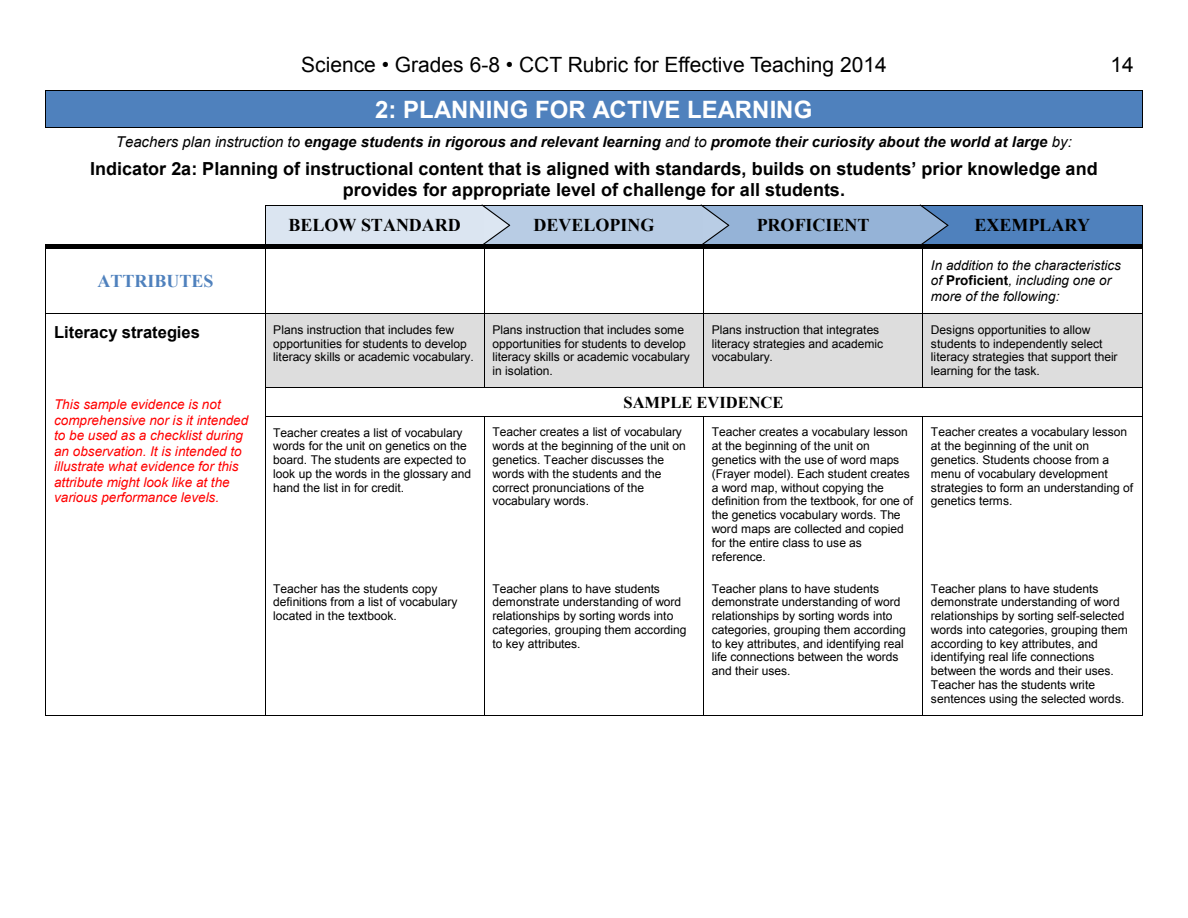
<style>
.page{position:relative;width:1188px;height:918px;background:#fff}
.page>*{position:absolute;margin:0;border:0;box-sizing:border-box;transform-origin:0 0}
.t1{font:700 24px "Arial";color:#fff}
.t2{font:21px "Arial";color:#000}
.t3{font:700 18px/20.7px "Arial";color:#000;text-align:center}
.t4{font:700 18px "Times New Roman";color:#000}
.t5{font:700 18px "Times New Roman";letter-spacing:.005em;color:#4f81bd}
.t6{font:700 16.5px "Arial";color:#000}
.t7{font:700 16.5px "Times New Roman";letter-spacing:-.005em;color:#000}
.t8{font:italic 700 15px "Arial";letter-spacing:.005em;color:#000}
.t9{font:italic 13.5px/15.6px "Arial";letter-spacing:.005em;color:#f00}
.t10{font:italic 13.5px/15.5px "Arial";color:#000}
.t11{font:12px/13.8px "Arial";letter-spacing:-.005em;color:#000}
.s1{font-weight:400}
.s2{font-weight:700;font-style:normal}
</style>
<div class="page">
<div style="left:54px;top:91px;width:1080px;height:37px;background:#4f81bd"></div>
<hr style="left:46px;top:90px;width:1096px;height:1px;background:#000">
<hr style="left:46px;top:91px;width:1px;height:37px;background:#000">
<hr style="left:1142px;top:91px;width:1px;height:37px;background:#000">
<hr style="left:47px;top:128px;width:1095px;height:1px;background:#000">
<div style="left:266px;top:205px;width:218px;height:39px;background:#dbe5f1"></div>
<div style="left:492px;top:205px;width:204px;height:39px;background:#b8cce4"></div>
<div style="left:712px;top:205px;width:203px;height:39px;background:#95b3d7"></div>
<div style="left:923px;top:205px;width:219px;height:39px;background:#4f81bd"></div>
<hr style="left:266px;top:205px;width:218px;height:1px;background:#000">
<hr style="left:485px;top:205px;width:219px;height:1px;background:#000">
<hr style="left:704px;top:205px;width:219px;height:1px;background:#000">
<hr style="left:924px;top:205px;width:218px;height:1px;background:#000">
<hr style="left:265px;top:205px;width:1px;height:39px;background:#000">
<hr style="left:1142px;top:205px;width:1px;height:39px;background:#000">
<svg style="left:46px;top:244px;width:5px;height:5px"></svg>
<div style="left:51px;top:244px;width:214px;height:5px;background:#000"></div>
<svg style="left:265px;top:244px;width:4px;height:5px"></svg>
<div style="left:269px;top:244px;width:215px;height:5px;background:#000"></div>
<div style="left:489px;top:244px;width:214px;height:5px;background:#000"></div>
<div style="left:708px;top:244px;width:214px;height:5px;background:#000"></div>
<div style="left:928px;top:244px;width:214px;height:5px;background:#000"></div>
<hr style="left:46px;top:249px;width:1px;height:64px;background:#000">
<hr style="left:265px;top:249px;width:1px;height:64px;background:#000">
<hr style="left:484px;top:249px;width:1px;height:64px;background:#000">
<hr style="left:703px;top:249px;width:1px;height:64px;background:#000">
<hr style="left:922px;top:249px;width:1px;height:64px;background:#000">
<hr style="left:1142px;top:249px;width:1px;height:64px;background:#000">
<div style="left:266px;top:314px;width:218px;height:73px;background:#ddd"></div>
<div style="left:485px;top:314px;width:218px;height:73px;background:#ddd"></div>
<div style="left:704px;top:314px;width:218px;height:73px;background:#ddd"></div>
<div style="left:923px;top:314px;width:219px;height:73px;background:#ddd"></div>
<hr style="left:46px;top:313px;width:219px;height:1px;background:#000">
<hr style="left:266px;top:313px;width:218px;height:1px;background:#000">
<hr style="left:485px;top:313px;width:218px;height:1px;background:#000">
<hr style="left:704px;top:313px;width:218px;height:1px;background:#000">
<hr style="left:923px;top:313px;width:219px;height:1px;background:#000">
<hr style="left:46px;top:314px;width:1px;height:73px;background:#000">
<hr style="left:265px;top:314px;width:1px;height:73px;background:#000">
<hr style="left:484px;top:314px;width:1px;height:73px;background:#000">
<hr style="left:703px;top:314px;width:1px;height:73px;background:#000">
<hr style="left:922px;top:314px;width:1px;height:73px;background:#000">
<hr style="left:1142px;top:314px;width:1px;height:73px;background:#000">
<hr style="left:266px;top:387px;width:218px;height:1px;background:#000">
<hr style="left:485px;top:387px;width:218px;height:1px;background:#000">
<hr style="left:704px;top:387px;width:218px;height:1px;background:#000">
<hr style="left:923px;top:387px;width:219px;height:1px;background:#000">
<svg style="left:265px;top:387px;width:1px;height:30px"></svg>
<hr style="left:266px;top:416px;width:218px;height:1px;background:#000">
<hr style="left:485px;top:416px;width:218px;height:1px;background:#000">
<hr style="left:704px;top:416px;width:218px;height:1px;background:#000">
<hr style="left:923px;top:416px;width:219px;height:1px;background:#000">
<svg style="left:1142px;top:387px;width:1px;height:30px"></svg>
<hr style="left:46px;top:417px;width:1px;height:156px;background:#000">
<hr style="left:265px;top:417px;width:1px;height:156px;background:#000">
<hr style="left:484px;top:417px;width:1px;height:156px;background:#000">
<hr style="left:703px;top:417px;width:1px;height:156px;background:#000">
<hr style="left:922px;top:417px;width:1px;height:156px;background:#000">
<hr style="left:1142px;top:417px;width:1px;height:156px;background:#000">
<hr style="left:46px;top:573px;width:1px;height:142px;background:#000">
<hr style="left:46px;top:715px;width:219px;height:1px;background:#000">
<hr style="left:265px;top:573px;width:1px;height:142px;background:#000">
<hr style="left:266px;top:715px;width:218px;height:1px;background:#000">
<hr style="left:484px;top:573px;width:1px;height:142px;background:#000">
<hr style="left:485px;top:715px;width:218px;height:1px;background:#000">
<hr style="left:703px;top:573px;width:1px;height:142px;background:#000">
<hr style="left:704px;top:715px;width:218px;height:1px;background:#000">
<hr style="left:922px;top:573px;width:1px;height:142px;background:#000">
<hr style="left:923px;top:715px;width:219px;height:1px;background:#000">
<hr style="left:1142px;top:573px;width:1px;height:142px;background:#000">
<svg style="left:481px;top:204px;width:30px;height:45px"></svg>
<svg style="left:700px;top:204px;width:30px;height:45px"></svg>
<svg style="left:919px;top:204px;width:30px;height:45px"></svg>
<h2 class="t2" style="left:301px;top:51px;width:587px">Science • Grades 6-8 • CCT Rubric for Effective Teaching 2014</h2>
<h2 class="t2" style="left:1111px;top:51px;width:25px">14</h2>
<p class="t2" style="left:683px;top:52px;width:7px">f</p>
<p class="t2" style="left:1122px;top:52px;width:13px">1</p>
<p class="t1" style="left:375px;top:93px;width:439px">2: PLANNING FOR ACTIVE LEARNING</p>
<p class="t8" style="left:116px;top:131px;width:957px"><span class="s1">Teachers plan instruction to</span> engage students in rigorous and relevant learning <span class="s1">and to</span> promote their curiosity about the world at large <span class="s1">by:</span></p>
<p class="t3" style="left:90px;top:159px;width:1009px">Indicator 2a: Planning of instructional content that is aligned with standards, builds on students’ prior knowledge and provides for appropriate level of challenge for all students.</p>
<p class="t4" style="left:288px;top:212px;width:174px">BELOW STANDARD</p>
<p class="t4" style="left:534px;top:212px;width:122px">DEVELOPING</p>
<p class="t4" style="left:757px;top:212px;width:114px">PROFICIENT</p>
<p class="t4" style="left:975px;top:212px;width:117px">EXEMPLARY</p>
<p class="t5" style="left:97px;top:269px;width:118px">ATTRIBUTES</p>
<p class="t10" style="left:931px;top:258px;width:191px">In addition to the characteristics of <span class="s2">Proficient</span>, including one or more of the following:</p>
<p class="t6" style="left:54px;top:321px;width:147px">Literacy strategies</p>
<p class="t11" style="left:273px;top:323px;width:202px">Plans instruction that includes few opportunities for students to develop literacy skills or academic vocabulary.</p>
<p class="t11" style="left:492px;top:323px;width:199px">Plans instruction that includes some opportunities for students to develop literacy skills or academic vocabulary in isolation.</p>
<p class="t11" style="left:712px;top:323px;width:173px">Plans instruction that integrates literacy strategies and academic vocabulary.</p>
<p class="t11" style="left:931px;top:323px;width:188px">Designs opportunities to allow students to independently select literacy strategies that support their learning for the task.</p>
<p class="t9" style="left:54px;top:397px;width:196px">This sample evidence is not comprehensive nor is it intended to be used as a checklist during an observation. It is intended to illustrate what evidence for this attribute might look like at the various performance levels.</p>
<p class="t7" style="left:624px;top:391px;width:162px">SAMPLE EVIDENCE</p>
<p class="t11" style="left:273px;top:426px;width:200px">Teacher creates a list of vocabulary words for the unit on genetics on the board. The students are expected to look up the words in the glossary and hand the list in for credit.</p>
<p class="t11" style="left:492px;top:426px;width:195px">Teacher creates a list of vocabulary words at the beginning of the unit on genetics. Teacher discusses the words with the students and the correct pronunciations of the vocabulary words.</p>
<p class="t11" style="left:712px;top:425px;width:203px">Teacher creates a vocabulary lesson at the beginning of the unit on genetics with the use of word maps (Frayer model). Each student creates a word map, without copying the definition from the textbook, for one of the genetics vocabulary words. The word maps are collected and copied for the entire class to use as reference.</p>
<p class="t11" style="left:931px;top:425px;width:204px">Teacher creates a vocabulary lesson at the beginning of the unit on genetics. Students choose from a menu of vocabulary development strategies to form an understanding of genetics terms.</p>
<p class="t11" style="left:273px;top:582px;width:186px">Teacher has the students copy definitions from a list of vocabulary located in the textbook.</p>
<p class="t11" style="left:492px;top:582px;width:196px">Teacher plans to have students demonstrate understanding of word relationships by sorting words into categories, grouping them according to key attributes.</p>
<p class="t11" style="left:712px;top:582px;width:196px">Teacher plans to have students demonstrate understanding of word relationships by sorting words into categories, grouping them according to key attributes, and identifying real life connections between the words and their uses.</p>
<p class="t11" style="left:931px;top:582px;width:198px">Teacher plans to have students demonstrate understanding of word relationships by sorting self-selected words into categories, grouping them according to key attributes, and identifying real life connections between the words and their uses.<br>Teacher has the students write sentences using the selected words.</p>
</div>
